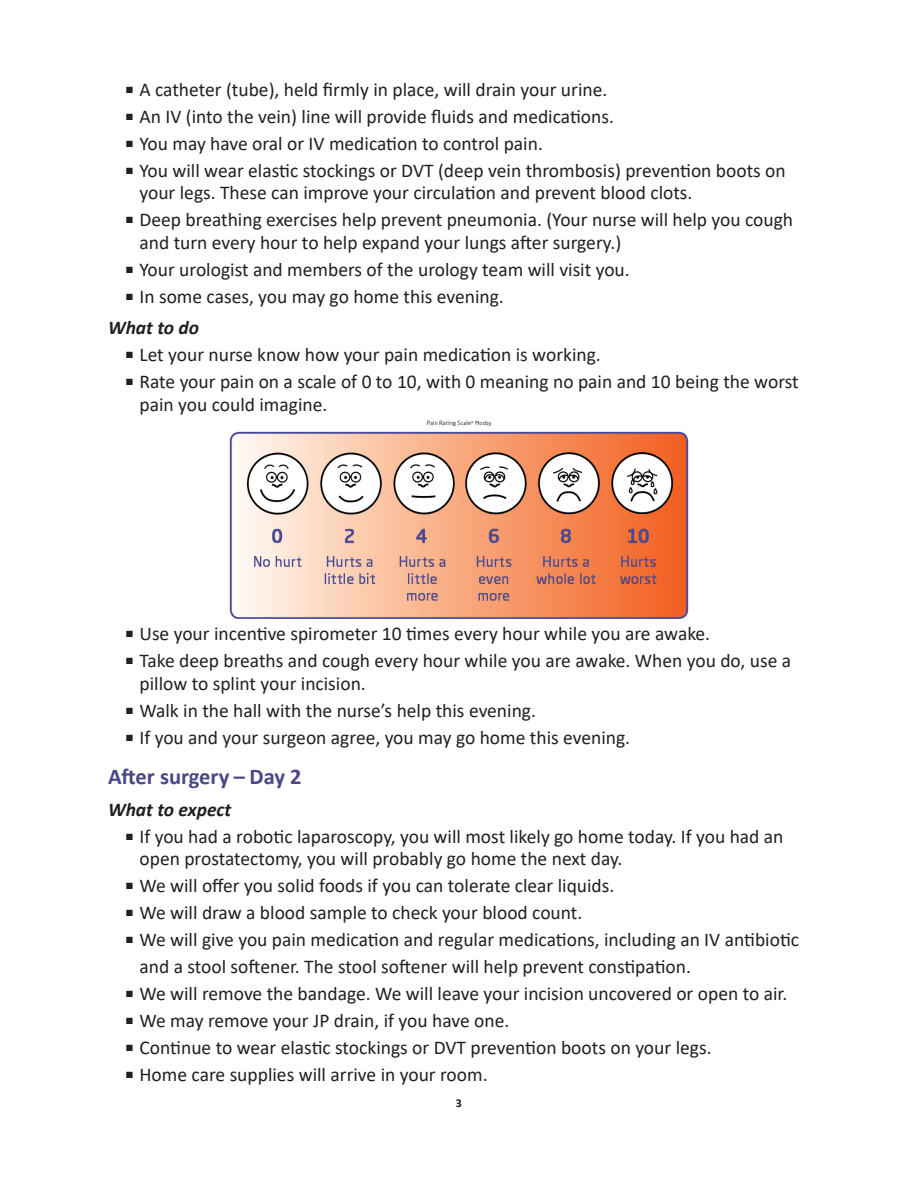
<style>
.page{position:relative;width:918px;height:1188px;background:#fff}
.page>*{position:absolute;margin:0;border:0;box-sizing:border-box;transform-origin:0 0}
.subheading{font:700 22.5px "Calibri";color:#4a4687}
.t1{font:19.5px/22.5px "Calibri";color:#231f20}
.secondaryheading{font:italic 700 19.5px "Calibri";color:#231f20}
.t2{font:700 12px "Calibri";color:#231f20}
</style>
<div class="page">
<img style="left:229px;top:420px;width:460px;height:198px">
<p class="t1" style="left:126px;top:77px;width:483px">■ A catheter (tube), held firmly in place, will drain your urine.</p>
<p class="t1" style="left:126px;top:104px;width:489px">■ An IV (into the vein) line will provide fluids and medications.</p>
<p class="t1" style="left:126px;top:131px;width:418px">■ You may have oral or IV medication to control pain.</p>
<p class="t1" style="left:140px;top:158px;width:648px;text-indent:-13px">■ You will wear elastic stockings or DVT (deep vein thrombosis) prevention boots on your legs. These can improve your circulation and prevent blood clots.</p>
<p class="t1" style="left:140px;top:208px;width:655px;text-indent:-13px">■ Deep breathing exercises help prevent pneumonia. (Your nurse will help you cough and turn every hour to help expand your lungs after surgery.)</p>
<p class="t1" style="left:126px;top:257px;width:505px">■ Your urologist and members of the urology team will visit you.</p>
<p class="t1" style="left:126px;top:284px;width:379px">■ In some cases, you may go home this evening.</p>
<p class="secondaryheading" style="left:108px;top:314px;width:93px">What to do</p>
<p class="t1" style="left:126px;top:343px;width:476px">■ Let your nurse know how your pain medication is working.</p>
<p class="t1" style="left:140px;top:370px;width:661px;text-indent:-13px">■ Rate your pain on a scale of 0 to 10, with 0 meaning no pain and 10 being the worst pain you could imagine.</p>
<p class="t1" style="left:126px;top:622px;width:586px">■ Use your incentive spirometer 10 times every hour while you are awake.</p>
<p class="t1" style="left:140px;top:649px;width:653px;text-indent:-13px">■ Take deep breaths and cough every hour while you are awake. When you do, use a pillow to splint your incision.</p>
<p class="t1" style="left:126px;top:698px;width:412px">■ Walk in the hall with the nurse’s help this evening.</p>
<p class="t1" style="left:126px;top:725px;width:506px">■ If you and your surgeon agree, you may go home this evening.</p>
<p class="subheading" style="left:108px;top:761px;width:195px">After surgery – Day 2</p>
<p class="secondaryheading" style="left:108px;top:795px;width:125px">What to expect</p>
<p class="t1" style="left:140px;top:824px;width:646px;text-indent:-13px">■ If you had a robotic laparoscopy, you will most likely go home today. If you had an open prostatectomy, you will probably go home the next day.</p>
<p class="t1" style="left:126px;top:874px;width:490px">■ We will offer you solid foods if you can tolerate clear liquids.</p>
<p class="t1" style="left:126px;top:901px;width:458px">■ We will draw a blood sample to check your blood count.</p>
<p class="t1" style="left:140px;top:926px;width:661px;line-height:27px;text-indent:-13px">■ We will give you pain medication and regular medications, including an IV antibiotic and a stool softener. The stool softener will help prevent constipation.</p>
<p class="t1" style="left:126px;top:982px;width:663px">■ We will remove the bandage. We will leave your incision uncovered or open to air.</p>
<p class="t1" style="left:126px;top:1009px;width:385px">■ We may remove your JP drain, if you have one.</p>
<p class="t1" style="left:126px;top:1036px;width:587px">■ Continue to wear elastic stockings or DVT prevention boots on your legs.</p>
<p class="t1" style="left:126px;top:1063px;width:363px">■ Home care supplies will arrive in your room.</p>
<p class="t2" style="left:456px;top:1094px;width:8px">3</p>
</div>
